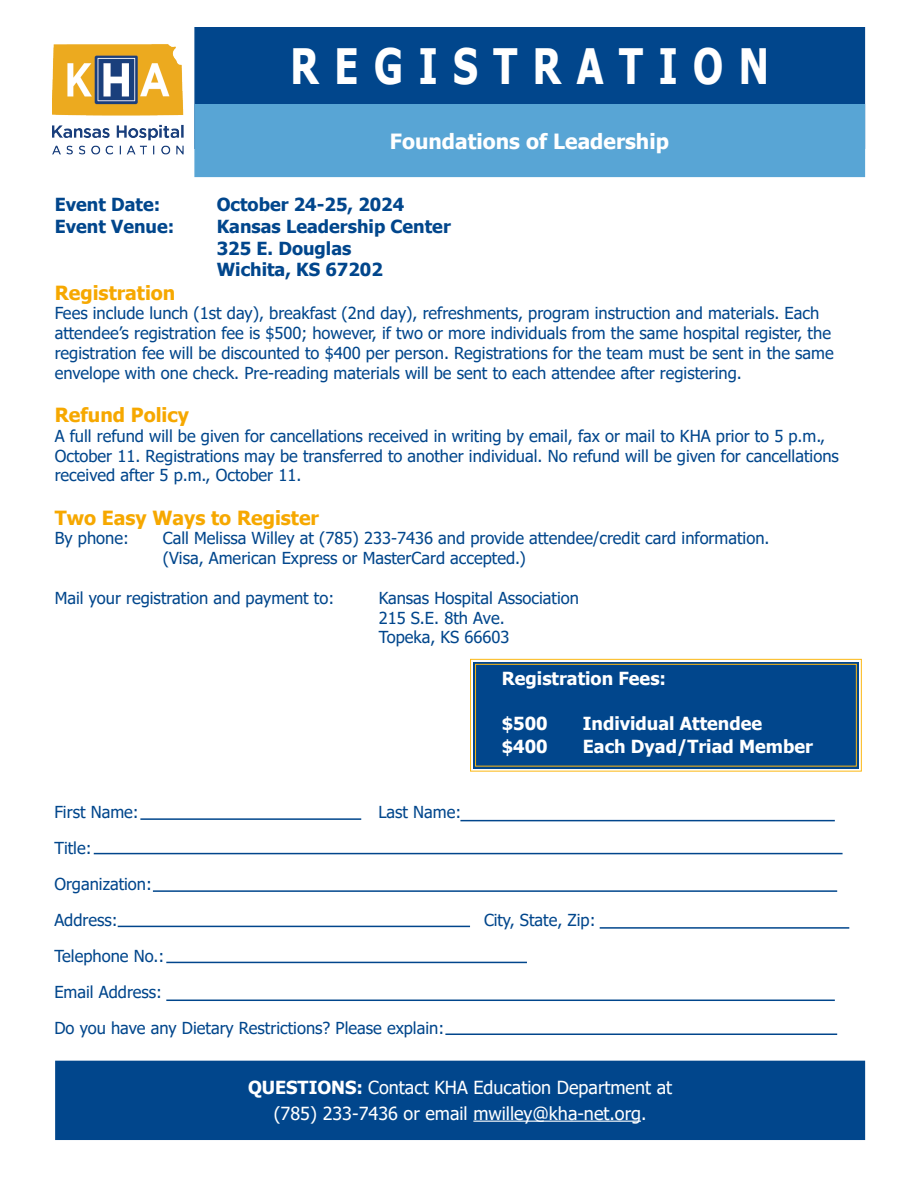
<style>
.page{position:relative;width:918px;height:1188px;background:#fff}
.page>*{position:absolute;margin:0;border:0;box-sizing:border-box;transform-origin:0 0}
.t1{font:700 48.75px "Tahoma";letter-spacing:.4em;color:#fff;scale:.8 1}
.t2{font:700 21px "Tahoma";color:#fff}
.t3{font:700 19.5px "Tahoma";color:#f6a800}
.t4{font:700 18px/21.6px "Tahoma";color:#01468c}
.t5{font:18px/25.2px "Tahoma";color:#fff;text-align:center}
.t6{font:700 18px "Tahoma";color:#fff}
.t7{font:16.5px/19.8px "Tahoma";color:#01468c}
.s1{font-weight:700}
</style>
<div class="page">
<svg style="left:470px;top:658px;width:392px;height:114px;background:#15538f"></svg>
<div style="left:475px;top:664px;width:382px;height:103px;border:1px solid #fcb814"></div>
<div style="left:55px;top:1061px;width:810px;height:79px;background:#01468c"></div>
<hr style="left:473px;top:1121px;width:168px;height:1px;background:#fff">
<hr style="left:166px;top:962px;width:361px;height:1px;background:#01468c">
<hr style="left:153px;top:890px;width:684px;height:2px;background:#01468c">
<hr style="left:94px;top:853px;width:749px;height:1px;background:#01468c">
<hr style="left:140px;top:818px;width:221px;height:2px;background:#01468c">
<hr style="left:460px;top:820px;width:375px;height:1px;background:#01468c">
<hr style="left:166px;top:1000px;width:669px;height:1px;background:#01468c">
<hr style="left:118px;top:926px;width:352px;height:1px;background:#01468c">
<hr style="left:600px;top:927px;width:249px;height:2px;background:#01468c">
<div style="left:194px;top:27px;width:671px;height:122px;background:#01468c"></div>
<div style="left:194px;top:104px;width:671px;height:73px;background:#58a5d5"></div>
<img style="left:53px;top:44px;width:130px;height:111px">
<hr style="left:445px;top:1034px;width:392px;height:1px;background:#01468c">
<p class="t1" style="left:291px;top:32px;width:599px">REGISTRATION</p>
<p class="t2" style="left:390px;top:126px;width:281px">Foundations of Leadership</p>
<p class="t4" style="left:55px;top:195px;width:107px">Event Date:</p>
<p class="t4" style="left:217px;top:195px;width:189px">October 24-25, 2024</p>
<p class="t4" style="left:55px;top:216px;width:121px">Event Venue:</p>
<p class="t4" style="left:217px;top:216px;width:236px">Kansas Leadership Center<br>325 E. Douglas<br>Wichita, KS 67202</p>
<p class="t3" style="left:55px;top:279px;width:122px">Registration</p>
<p class="t7" style="left:55px;top:304px;width:781px">Fees include lunch (1st day), breakfast (2nd day), refreshments, program instruction and materials. Each attendee’s registration fee is $500; however, if two or more individuals from the same hospital register, the registration fee will be discounted to $400 per person. Registrations for the team must be sent in the same envelope with one check. Pre-reading materials will be sent to each attendee after registering.</p>
<p class="t3" style="left:55px;top:401px;width:136px">Refund Policy</p>
<p class="t7" style="left:55px;top:427px;width:786px">A full refund will be given for cancellations received in writing by email, fax or mail to KHA prior to 5 p.m.,<br>October 11. Registrations may be transferred to another individual. No refund will be given for cancellations received after 5 p.m., October 11.</p>
<p class="t3" style="left:55px;top:504px;width:266px">Two Easy Ways to Register</p>
<p class="t7" style="left:55px;top:529px;width:76px">By phone:</p>
<p class="t7" style="left:163px;top:529px;width:608px">Call Melissa Willey at (785) 233-7436 and provide attendee/credit card information. (Visa, American Express or MasterCard accepted.)</p>
<p class="t7" style="left:55px;top:589px;width:281px">Mail your registration and payment to:</p>
<p class="t7" style="left:379px;top:589px;width:202px">Kansas Hospital Association<br>215 S.E. 8th Ave.</p>
<p class="t7" style="left:379px;top:628px;width:132px">Topeka, KS 66603</p>
<p class="t6" style="left:502px;top:666px;width:166px">Registration Fees:</p>
<p class="t6" style="left:502px;top:711px;width:47px">$500</p>
<p class="t6" style="left:583px;top:711px;width:181px">Individual Attendee</p>
<p class="t6" style="left:502px;top:734px;width:47px">$400</p>
<p class="t6" style="left:583px;top:734px;width:232px">Each Dyad/Triad Member</p>
<p class="t7" style="left:54px;top:803px;width:86px">First Name:</p>
<p class="t7" style="left:378px;top:803px;width:84px">Last Name:</p>
<p class="t7" style="left:54px;top:839px;width:39px">Title:</p>
<p class="t7" style="left:54px;top:875px;width:99px">Organization:</p>
<p class="t7" style="left:54px;top:911px;width:65px">Address:</p>
<p class="t7" style="left:484px;top:911px;width:113px">City, State, Zip:</p>
<p class="t7" style="left:54px;top:947px;width:112px">Telephone No.:</p>
<p class="t7" style="left:54px;top:983px;width:109px">Email Address:</p>
<p class="t7" style="left:54px;top:1019px;width:391px">Do you have any Dietary Restrictions? Please explain:</p>
<p class="t5" style="left:248px;top:1076px;width:426px"><span class="s1">QUESTIONS:</span> Contact KHA Education Department at (785) 233-7436 or email mwilley@kha-net.org.</p>
</div>
